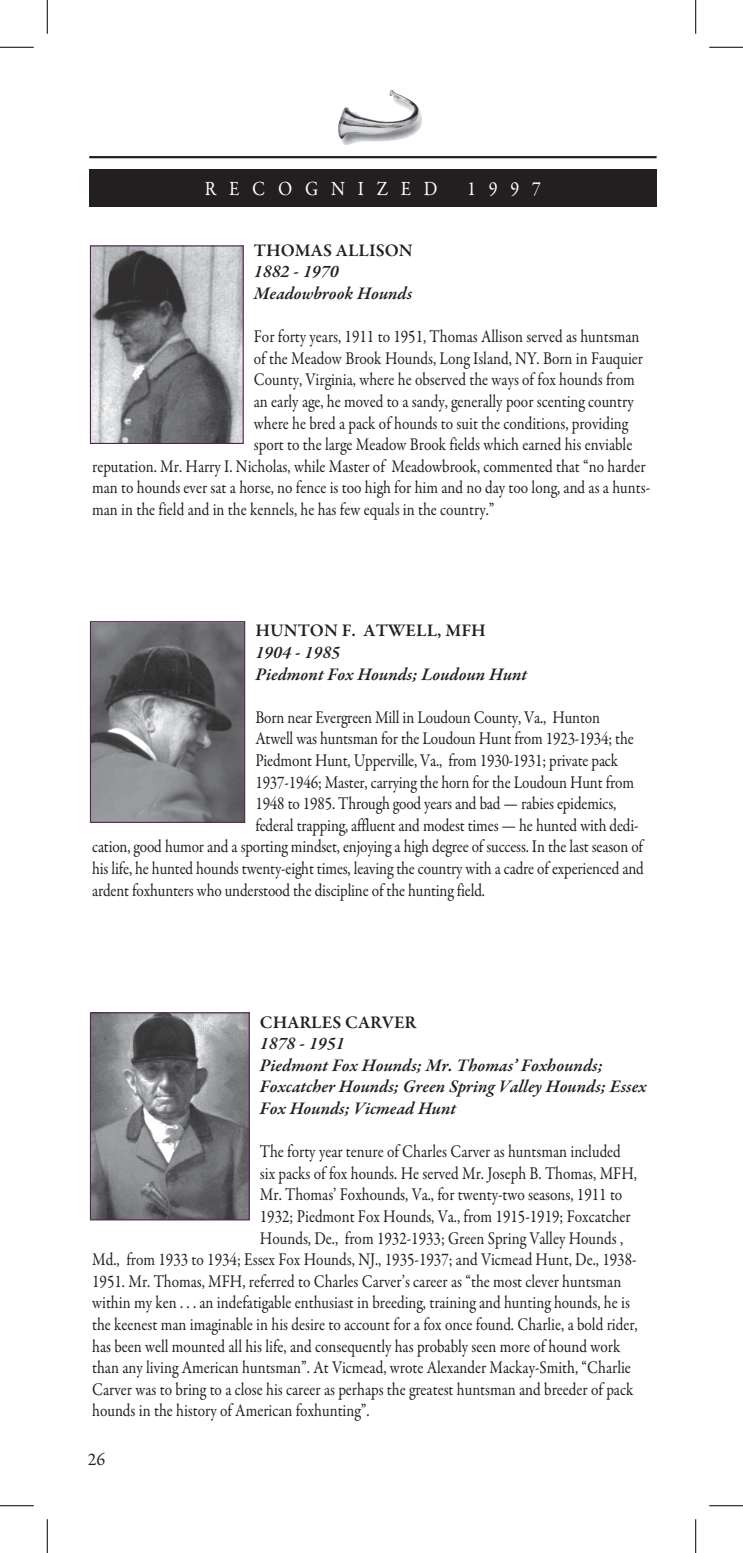
<style>
.page{position:relative;width:743px;height:1553px;background:#fff}
.page>*{position:absolute;margin:0;border:0;box-sizing:border-box;transform-origin:0 0}
.t1{font:20.25px "Garamond Premr Pro";letter-spacing:.7em;color:#fff;scale:.9 1}
.t2{font:18px "Garamond Premr Pro";color:#231f20;scale:.85 1}
.t3{font:italic 600 18px/21.6px "Garamond Premr Pro";color:#231f20}
.t4{font:600 18px "Garamond Premr Pro";color:#231f20}
.t5{font:18px "Garamond Premr Pro";color:#231f20}
</style>
<div class="page">
<hr style="left:89px;top:156px;width:567px;height:2px;background:#231f20">
<img style="left:338px;top:89px;width:84px;height:56px">
<div style="left:89px;top:169px;width:567px;height:37px;background:#231f20"></div>
<img style="left:92px;top:247px;width:150px;height:195px">
<div style="left:90px;top:245px;width:154px;height:199px;border:1px solid #53254e"></div>
<img style="left:92px;top:623px;width:151px;height:198px">
<div style="left:90px;top:621px;width:155px;height:202px;border:1px solid #53254e"></div>
<img style="left:92px;top:1014px;width:156px;height:204px">
<div style="left:90px;top:1012px;width:160px;height:208px;border:1px solid #53254e"></div>
<hr style="left:0;top:47px;width:34px;height:1px;background:#000">
<hr style="left:709px;top:47px;width:33px;height:1px;background:#000">
<hr style="left:0;top:1505px;width:34px;height:1px;background:#000">
<hr style="left:709px;top:1505px;width:33px;height:1px;background:#000">
<hr style="left:47px;top:0;width:1px;height:34px;background:#000">
<hr style="left:47px;top:1519px;width:1px;height:33px;background:#000">
<hr style="left:695px;top:0;width:1px;height:34px;background:#000">
<hr style="left:695px;top:1519px;width:1px;height:33px;background:#000">
<p class="t1" style="left:205px;top:176px;width:260px">RECOGNIZED</p>
<p class="t1" style="left:467px;top:176px;width:83px">1997</p>
<p class="t4" style="left:254px;top:239px;width:160px">THOMAS ALLISON</p>
<p class="t3" style="left:254px;top:262px;width:160px">1882 - 1970<br>Meadowbrook Hounds</p>
<p class="t2" style="left:254px;top:326px;width:455px">For forty years, 1911 to 1951, Thomas Allison served as huntsman</p>
<p class="t2" style="left:254px;top:347px;width:459px">of the Meadow Brook Hounds, Long Island, NY. Born in Fauquier</p>
<p class="t2" style="left:254px;top:369px;width:449px">County, Virginia, where he observed the ways of fox hounds from</p>
<p class="t2" style="left:254px;top:390px;width:448px">an early age, he moved to a sandy, generally poor scenting country</p>
<p class="t2" style="left:254px;top:412px;width:442px">where he bred a pack of hounds to suit the conditions, providing</p>
<p class="t2" style="left:254px;top:434px;width:446px">sport to the large Meadow Brook fields which earned his enviable</p>
<p class="t2" style="left:92px;top:455px;width:652px">reputation. Mr. Harry I. Nicholas, while Master of Meadowbrook, commented that “no harder</p>
<p class="t2" style="left:92px;top:477px;width:658px">man to hounds ever sat a horse, no fence is too high for him and no day too long, and as a hunts-</p>
<p class="t2" style="left:92px;top:498px;width:475px">man in the field and in the kennels, he has few equals in the country.”</p>
<p class="t4" style="left:255px;top:620px;width:232px">HUNTON F. ATWELL, MFH</p>
<p class="t3" style="left:255px;top:642px;width:273px">1904 - 1985<br>Piedmont Fox Hounds; Loudoun Hunt</p>
<p class="t2" style="left:255px;top:706px;width:407px">Born near Evergreen Mill in Loudoun County, Va., Hunton</p>
<p class="t2" style="left:255px;top:728px;width:446px">Atwell was huntsman for the Loudoun Hunt from 1923-1934; the</p>
<p class="t2" style="left:255px;top:749px;width:428px">Piedmont Hunt, Upperville, Va., from 1930-1931; private pack</p>
<p class="t2" style="left:255px;top:771px;width:447px">1937-1946; Master, carrying the horn for the Loudoun Hunt from</p>
<p class="t2" style="left:255px;top:793px;width:426px">1948 to 1985. Through good years and bad — rabies epidemics,</p>
<p class="t2" style="left:255px;top:814px;width:452px">federal trapping, affluent and modest times — he hunted with dedi-</p>
<p class="t2" style="left:92px;top:836px;width:649px">cation, good humor and a sporting mindset, enjoying a high degree of success. In the last season of</p>
<p class="t2" style="left:92px;top:857px;width:650px">his life, he hunted hounds twenty-eight times, leaving the country with a cadre of experienced and</p>
<p class="t2" style="left:92px;top:879px;width:463px">ardent foxhunters who understood the discipline of the hunting field.</p>
<p class="t4" style="left:260px;top:1011px;width:158px">CHARLES CARVER</p>
<p class="t3" style="left:260px;top:1033px;width:388px">1878 - 1951<br>Piedmont Fox Hounds; Mr. Thomas’ Foxhounds; Foxcatcher Hounds; Green Spring Valley Hounds; Essex Fox Hounds; Vicmead Hunt</p>
<p class="t2" style="left:260px;top:1140px;width:426px">The forty year tenure of Charles Carver as huntsman included</p>
<p class="t2" style="left:260px;top:1162px;width:445px">six packs of fox hounds. He served Mr. Joseph B. Thomas, MFH,</p>
<p class="t2" style="left:260px;top:1184px;width:428px">Mr. Thomas’ Foxhounds, Va., for twenty-two seasons, 1911 to</p>
<p class="t2" style="left:260px;top:1205px;width:438px">1932; Piedmont Fox Hounds, Va., from 1915-1919; Foxcatcher</p>
<p class="t2" style="left:260px;top:1227px;width:429px">Hounds, De., from 1932-1933; Green Spring Valley Hounds ,</p>
<p class="t2" style="left:92px;top:1248px;width:642px">Md., from 1933 to 1934; Essex Fox Hounds, NJ., 1935-1937; and Vicmead Hunt, De., 1938-</p>
<p class="t2" style="left:92px;top:1270px;width:624px">1951. Mr. Thomas, MFH, referred to Charles Carver’s career as “the most clever huntsman</p>
<p class="t2" style="left:92px;top:1292px;width:634px">within my ken . . . an indefatigable enthusiast in breeding, training and hunting hounds, he is</p>
<p class="t2" style="left:92px;top:1313px;width:643px">the keenest man imaginable in his desire to account for a fox once found. Charlie, a bold rider,</p>
<p class="t2" style="left:92px;top:1335px;width:623px">has been well mounted all his life, and consequently has probably seen more of hound work</p>
<p class="t2" style="left:92px;top:1356px;width:635px">than any living American huntsman”. At Vicmead, wrote Alexander Mackay-Smith, “Charlie</p>
<p class="t2" style="left:92px;top:1378px;width:638px">Carver was to bring to a close his career as perhaps the greatest huntsman and breeder of pack</p>
<p class="t2" style="left:92px;top:1400px;width:328px">hounds in the history of American foxhunting”.</p>
<p class="t5" style="left:88px;top:1448px;width:19px">26</p>
</div>
